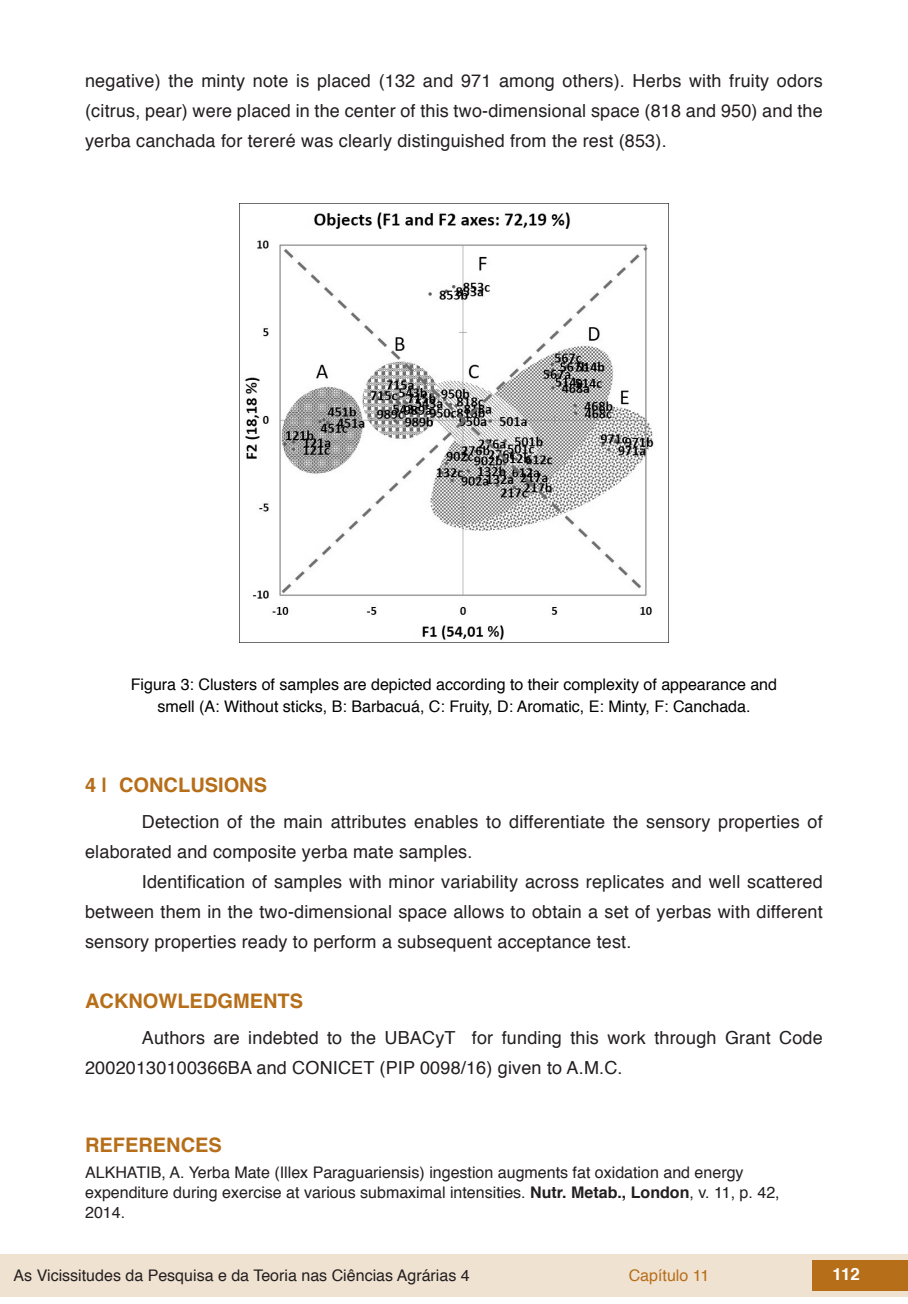
<style>
.page{position:relative;width:908px;height:1304px;background:#fff}
.page>*{position:absolute;margin:0;border:0;box-sizing:border-box;transform-origin:0 0}
.TITULOS{font:700 20px "Helvetica";color:#b66e19}
.txt{font:18px/30px "Helvetica";letter-spacing:.01em;color:#231f20;text-align:justify}
.t1{font:700 16.8px "Helvetica";color:#fff}
.referencias_finais{font:16px/20px "Helvetica";color:#231f20}
.info_tab_graf_imag{font:16px/22px "Helvetica";color:#000;text-align:center}
.t2{font:16px "Helvetica";color:#b66e19}
.s1{font-weight:700}
</style>
<div class="page">
<div style="left:0;top:1254px;width:906px;height:43px;background:#f0e2d1"></div>
<div style="left:812px;top:1261px;width:95px;height:30px;background:#b66e19"></div>
<img style="left:239px;top:204px;width:430px;height:439px">
<p class="txt" style="left:85px;top:66px;width:738px">negative) the minty note is placed (132 and 971 among others). Herbs with fruity odors (citrus, pear) were placed in the center of this two-dimensional space (818 and 950) and the yerba canchada for tereré was clearly distinguished from the rest (853).</p>
<p class="info_tab_graf_imag" style="left:131px;top:674px;width:647px">Figura 3: Clusters of samples are depicted according to their complexity of appearance and smell (A: Without sticks, B: Barbacuá, C: Fruity, D: Aromatic, E: Minty, F: Canchada.</p>
<p class="TITULOS" style="left:85px;top:769px;width:183px">4 | CONCLUSIONS</p>
<p class="txt" style="left:85px;top:807px;width:738px;text-indent:57px">Detection of the main attributes enables to differentiate the sensory properties of elaborated and composite yerba mate samples.</p>
<p class="txt" style="left:85px;top:867px;width:738px;text-indent:57px">Identification of samples with minor variability across replicates and well scattered between them in the two-dimensional space allows to obtain a set of yerbas with different sensory properties ready to perform a subsequent acceptance test.</p>
<p class="TITULOS" style="left:85px;top:985px;width:219px">ACKNOWLEDGMENTS</p>
<p class="txt" style="left:85px;top:1023px;width:738px;text-indent:57px">Authors are indebted to the UBACyT for funding this work through Grant Code<br>20020130100366BA and CONICET (PIP 0098/16) given to A.M.C.</p>
<p class="TITULOS" style="left:85px;top:1129px;width:138px">REFERENCES</p>
<p class="referencias_finais" style="left:85px;top:1163px;width:695px">ALKHATIB, A. Yerba Mate (Illex Paraguariensis) ingestion augments fat oxidation and energy expenditure during exercise at various submaximal intensities. <span class="s1">Nutr. Metab., London</span>, v. 11, p. 42,<br>2014.</p>
<p class="referencias_finais" style="left:14px;top:1266px;width:457px">As Vicissitudes da Pesquisa e da Teoria nas Ciências Agrárias 4</p>
<p class="t2" style="left:628px;top:1263px;width:82px">Capítulo 11</p>
<p class="t1" style="left:832px;top:1261px;width:29px">112</p>
</div>
